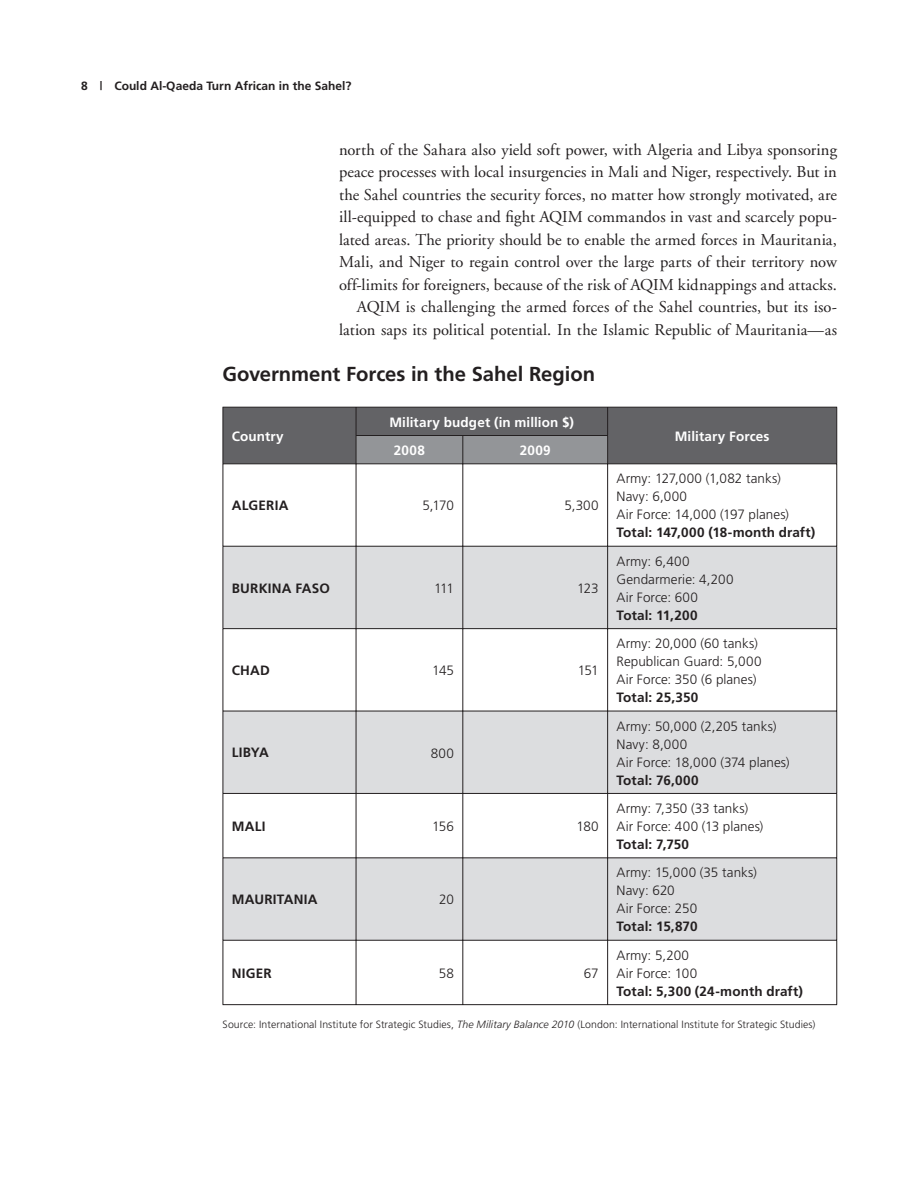
<style>
.page{position:relative;width:918px;height:1188px;background:#fff}
.page>*{position:absolute;margin:0;border:0;box-sizing:border-box;transform-origin:0 0}
.t1{font:700 20.25px "Frutiger";color:#231f20}
.t2{font:16.5px/22.5px "Adobe Garamond";color:#231f20;text-align:right}
.t3{font:300 13.5px/18px "Frutiger";letter-spacing:.005em;color:#231f20}
.t4{font:700 13.5px "Frutiger";letter-spacing:.01em;color:#231f20}
.t5{font:700 13.5px "Frutiger";letter-spacing:.01em;color:#fff}
.t6{font:700 12px "Frutiger";color:#231f20}
.t7{font:300 10.5px "Frutiger";letter-spacing:.01em;color:#231f20}
.s1{font-style:italic}
</style>
<div class="page">
<svg style="left:224px;top:547px;width:612px;height:393px;fill:#dcdddf"></svg>
<svg style="left:223px;top:407px;width:614px;height:56px;background:#6a6b6e"></svg>
<hr style="left:223px;top:463px;width:133px;height:1px;background:#231f20">
<hr style="left:223px;top:464px;width:1px;height:82px;background:#231f20">
<hr style="left:356px;top:463px;width:107px;height:1px;background:#231f20">
<hr style="left:356px;top:464px;width:1px;height:82px;background:#231f20">
<hr style="left:463px;top:463px;width:145px;height:1px;background:#231f20">
<hr style="left:462px;top:464px;width:1px;height:82px;background:#231f20">
<hr style="left:608px;top:463px;width:229px;height:1px;background:#231f20">
<hr style="left:607px;top:464px;width:1px;height:82px;background:#231f20">
<hr style="left:836px;top:464px;width:1px;height:82px;background:#231f20">
<hr style="left:223px;top:546px;width:133px;height:1px;background:#231f20">
<hr style="left:223px;top:547px;width:1px;height:81px;background:#231f20">
<hr style="left:356px;top:546px;width:107px;height:1px;background:#231f20">
<hr style="left:356px;top:547px;width:1px;height:81px;background:#231f20">
<hr style="left:463px;top:546px;width:145px;height:1px;background:#231f20">
<hr style="left:462px;top:547px;width:1px;height:81px;background:#231f20">
<hr style="left:608px;top:546px;width:229px;height:1px;background:#231f20">
<hr style="left:607px;top:547px;width:1px;height:81px;background:#231f20">
<hr style="left:836px;top:547px;width:1px;height:81px;background:#231f20">
<hr style="left:223px;top:628px;width:133px;height:1px;background:#231f20">
<hr style="left:223px;top:629px;width:1px;height:82px;background:#231f20">
<hr style="left:356px;top:628px;width:107px;height:1px;background:#231f20">
<hr style="left:356px;top:629px;width:1px;height:82px;background:#231f20">
<hr style="left:463px;top:628px;width:145px;height:1px;background:#231f20">
<hr style="left:462px;top:629px;width:1px;height:82px;background:#231f20">
<hr style="left:608px;top:628px;width:229px;height:1px;background:#231f20">
<hr style="left:607px;top:629px;width:1px;height:82px;background:#231f20">
<hr style="left:836px;top:629px;width:1px;height:82px;background:#231f20">
<hr style="left:223px;top:711px;width:133px;height:1px;background:#231f20">
<hr style="left:223px;top:711px;width:1px;height:82px;background:#231f20">
<hr style="left:356px;top:711px;width:107px;height:1px;background:#231f20">
<hr style="left:356px;top:711px;width:1px;height:82px;background:#231f20">
<hr style="left:463px;top:711px;width:145px;height:1px;background:#231f20">
<hr style="left:462px;top:711px;width:1px;height:82px;background:#231f20">
<hr style="left:608px;top:711px;width:229px;height:1px;background:#231f20">
<hr style="left:607px;top:711px;width:1px;height:82px;background:#231f20">
<hr style="left:836px;top:711px;width:1px;height:82px;background:#231f20">
<hr style="left:223px;top:793px;width:133px;height:1px;background:#231f20">
<hr style="left:223px;top:794px;width:1px;height:63px;background:#231f20">
<hr style="left:356px;top:793px;width:107px;height:1px;background:#231f20">
<hr style="left:356px;top:794px;width:1px;height:63px;background:#231f20">
<hr style="left:463px;top:793px;width:145px;height:1px;background:#231f20">
<hr style="left:462px;top:794px;width:1px;height:63px;background:#231f20">
<hr style="left:608px;top:793px;width:229px;height:1px;background:#231f20">
<hr style="left:607px;top:794px;width:1px;height:63px;background:#231f20">
<hr style="left:836px;top:794px;width:1px;height:63px;background:#231f20">
<hr style="left:223px;top:857px;width:133px;height:1px;background:#231f20">
<hr style="left:223px;top:858px;width:1px;height:82px;background:#231f20">
<hr style="left:356px;top:857px;width:107px;height:1px;background:#231f20">
<hr style="left:356px;top:858px;width:1px;height:82px;background:#231f20">
<hr style="left:463px;top:857px;width:145px;height:1px;background:#231f20">
<hr style="left:462px;top:858px;width:1px;height:82px;background:#231f20">
<hr style="left:608px;top:857px;width:229px;height:1px;background:#231f20">
<hr style="left:607px;top:858px;width:1px;height:82px;background:#231f20">
<hr style="left:836px;top:858px;width:1px;height:82px;background:#231f20">
<hr style="left:223px;top:940px;width:133px;height:1px;background:#231f20">
<hr style="left:223px;top:941px;width:1px;height:63px;background:#231f20">
<hr style="left:356px;top:940px;width:107px;height:1px;background:#231f20">
<hr style="left:356px;top:941px;width:1px;height:63px;background:#231f20">
<hr style="left:463px;top:940px;width:145px;height:1px;background:#231f20">
<hr style="left:462px;top:941px;width:1px;height:63px;background:#231f20">
<hr style="left:608px;top:940px;width:229px;height:1px;background:#231f20">
<hr style="left:607px;top:941px;width:1px;height:63px;background:#231f20">
<hr style="left:836px;top:941px;width:1px;height:63px;background:#231f20">
<hr style="left:223px;top:1004px;width:385px;height:1px;background:#231f20">
<hr style="left:608px;top:1004px;width:229px;height:1px;background:#231f20">
<p class="t6" style="left:81px;top:81px;width:272px">8 | Could Al-Qaeda Turn African in the Sahel?</p>
<p class="t2" style="left:339px;top:140px;width:500px">north of the Sahara also yield soft power, with Algeria and Libya sponsoring peace processes with local insurgencies in Mali and Niger, respectively. But in the Sahel countries the security forces, no matter how strongly motivated, are ill-equipped to chase and fight AQIM commandos in vast and scarcely popu&shy;lated areas. The priority should be to enable the armed forces in Mauritania, Mali, and Niger to regain control over the large parts of their territory now off-limits for foreigners, because of the risk of AQIM kidnappings and attacks.<br>AQIM is challenging the armed forces of the Sahel countries, but its iso&shy;lation saps its political potential. In the Islamic Republic of Mauritania—as</p>
<p class="t1" style="left:223px;top:365px;width:374px">Government Forces in the Sahel Region</p>
<p class="t5" style="left:232px;top:431px;width:53px">Country</p>
<p class="t5" style="left:389px;top:416px;width:186px">Military budget (in million $)</p>
<p class="t5" style="left:394px;top:445px;width:33px">2008</p>
<p class="t5" style="left:520px;top:445px;width:32px">2009</p>
<p class="t4" style="left:232px;top:500px;width:58px">ALGERIA</p>
<p class="t3" style="left:422px;top:498px;width:33px">5,170</p>
<p class="t3" style="left:564px;top:498px;width:36px">5,300</p>
<p class="t4" style="left:232px;top:583px;width:100px">BURKINA FASO</p>
<p class="t3" style="left:434px;top:580px;width:21px">111</p>
<p class="t3" style="left:577px;top:580px;width:23px">123</p>
<p class="t4" style="left:232px;top:665px;width:40px">CHAD</p>
<p class="t3" style="left:432px;top:662px;width:23px">145</p>
<p class="t3" style="left:578px;top:662px;width:22px">151</p>
<p class="t4" style="left:232px;top:747px;width:39px">LIBYA</p>
<p class="t3" style="left:431px;top:745px;width:25px">800</p>
<p class="t4" style="left:232px;top:821px;width:35px">MALI</p>
<p class="t3" style="left:432px;top:818px;width:23px">156</p>
<p class="t3" style="left:576px;top:818px;width:24px">180</p>
<p class="t4" style="left:232px;top:894px;width:87px">MAURITANIA</p>
<p class="t3" style="left:439px;top:892px;width:16px">20</p>
<p class="t5" style="left:675px;top:431px;width:96px">Military Forces</p>
<p class="t3" style="left:617px;top:471px;width:174px">Army: 127,000 (1,082 tanks)<br>Navy: 6,000<br>Air Force: 14,000 (197 planes)</p>
<p class="t4" style="left:617px;top:527px;width:200px">Total: 147,000 (18-month draft)</p>
<p class="t3" style="left:617px;top:553px;width:119px">Army: 6,400<br>Gendarmerie: 4,200<br>Air Force: 600</p>
<p class="t4" style="left:617px;top:610px;width:83px">Total: 11,200</p>
<p class="t3" style="left:617px;top:635px;width:146px">Army: 20,000 (60 tanks)<br>Republican Guard: 5,000<br>Air Force: 350 (6 planes)</p>
<p class="t4" style="left:617px;top:692px;width:83px">Total: 25,350</p>
<p class="t3" style="left:617px;top:718px;width:175px">Army: 50,000 (2,205 tanks)<br>Navy: 8,000<br>Air Force: 18,000 (374 planes)</p>
<p class="t4" style="left:617px;top:774px;width:83px">Total: 76,000</p>
<p class="t3" style="left:617px;top:800px;width:148px">Army: 7,350 (33 tanks)<br>Air Force: 400 (13 planes)</p>
<p class="t4" style="left:617px;top:839px;width:74px">Total: 7,750</p>
<p class="t3" style="left:617px;top:865px;width:142px">Army: 15,000 (35 tanks)<br>Navy: 620<br>Air Force: 250</p>
<p class="t4" style="left:617px;top:921px;width:83px">Total: 15,870</p>
<p class="t3" style="left:617px;top:947px;width:82px">Army: 5,200<br>Air Force: 100</p>
<p class="t4" style="left:617px;top:986px;width:188px">Total: 5,300 (24-month draft)</p>
<p class="t7" style="left:223px;top:1020px;width:594px">Source: International Institute for Strategic Studies, <span class="s1">The Military Balance 2010</span> (London: International Institute for Strategic Studies)</p>
<p class="t4" style="left:232px;top:968px;width:41px">NIGER</p>
<p class="t3" style="left:439px;top:965px;width:17px">58</p>
<p class="t3" style="left:584px;top:965px;width:17px">67</p>
</div>
